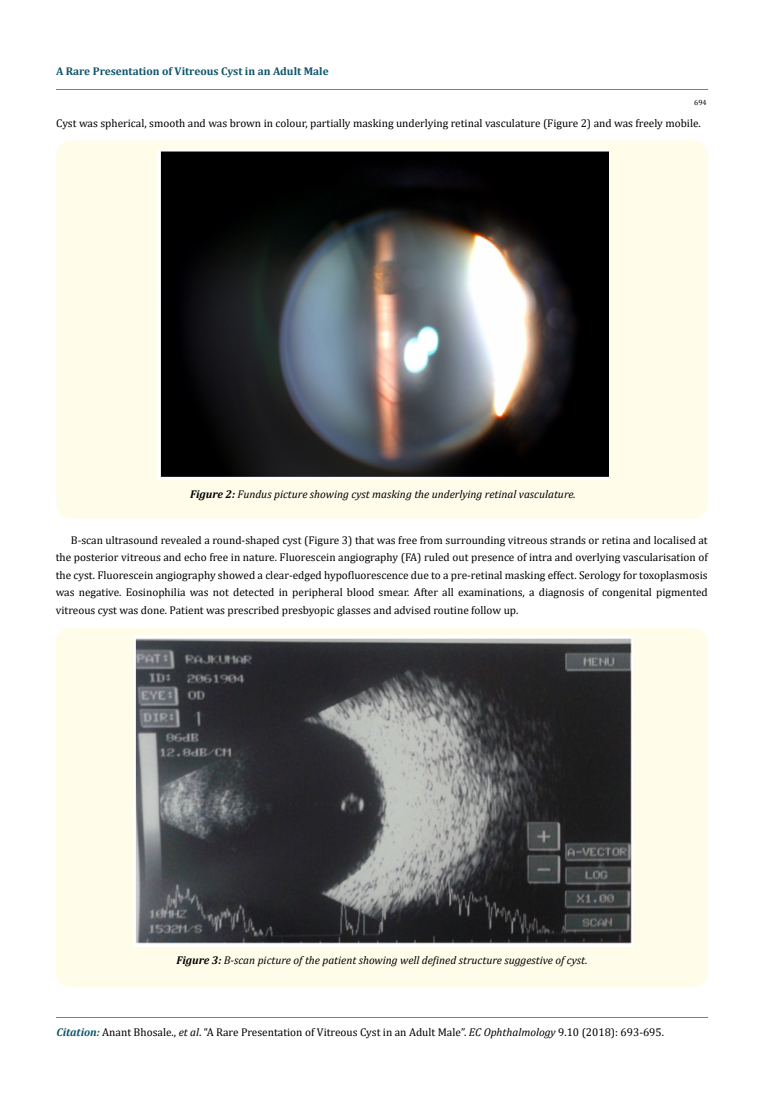
<style>
.page{position:relative;width:764px;height:1112px;background:#fff}
.page>*{position:absolute;margin:0;border:0;box-sizing:border-box;transform-origin:0 0}
.t1{font:11.25px/17.5px "Cambria";color:#000;text-align:justify}
.t2{font:italic 11.25px "Cambria";color:#000}
.t3{font:700 11.25px "Cambria";color:#0e546a}
.t4{font:7.5px "Cambria";color:#000}
.s1{font-weight:700}
.s2{font-weight:700;font-style:italic;color:#0e546a}
.s3{font-style:italic}
</style>
<div class="page">
<hr style="left:56px;top:90px;width:652px;height:1px;background:#e05d1a">
<hr style="left:56px;top:1016px;width:651px;height:1px;background:#e05d1a">
<div style="left:56px;top:140px;width:652px;height:378px;background:#fffde9;border-radius:15px"></div>
<img style="left:158px;top:149px;width:450px;height:331px">
<div style="left:56px;top:628px;width:652px;height:358px;background:#fffde9;border-radius:15px"></div>
<img style="left:134px;top:635px;width:499px;height:311px">
<p class="t3" style="left:56px;top:63px;width:274px">A Rare Presentation of Vitreous Cyst in an Adult Male</p>
<p class="t4" style="left:694px;top:98px;width:14px">694</p>
<p class="t1" style="left:56px;top:114px;width:646px">Cyst was spherical, smooth and was brown in colour, partially masking underlying retinal vasculature (Figure 2) and was freely mobile.</p>
<p class="t2" style="left:190px;top:485px;width:387px"><span class="s1">Figure 2:</span> Fundus picture showing cyst masking the underlying retinal vasculature.</p>
<p class="t1" style="left:56px;top:531px;width:653px;text-indent:15px">B-scan ultrasound revealed a round-shaped cyst (Figure 3) that was free from surrounding vitreous strands or retina and localised at the posterior vitreous and echo free in nature. Fluorescein angiography (FA) ruled out presence of intra and overlying vascularisation of the cyst. Fluorescein angiography showed a clear-edged hypofluorescence due to a pre-retinal masking effect. Serology for toxoplasmosis was negative. Eosinophilia was not detected in peripheral blood smear. After all examinations, a diagnosis of congenital pigmented vitreous cyst was done. Patient was prescribed presbyopic glasses and advised routine follow up.</p>
<p class="t2" style="left:176px;top:951px;width:413px"><span class="s1">Figure 3:</span> B-scan picture of the patient showing well defined structure suggestive of cyst.</p>
<p class="t1" style="left:57px;top:1023px;width:609px"><span class="s2">Citation:</span> Anant Bhosale., <span class="s3">et al</span>. “A Rare Presentation of Vitreous Cyst in an Adult Male”. <span class="s3">EC Ophthalmology</span> 9.10 (2018): 693-695.</p>
</div>
